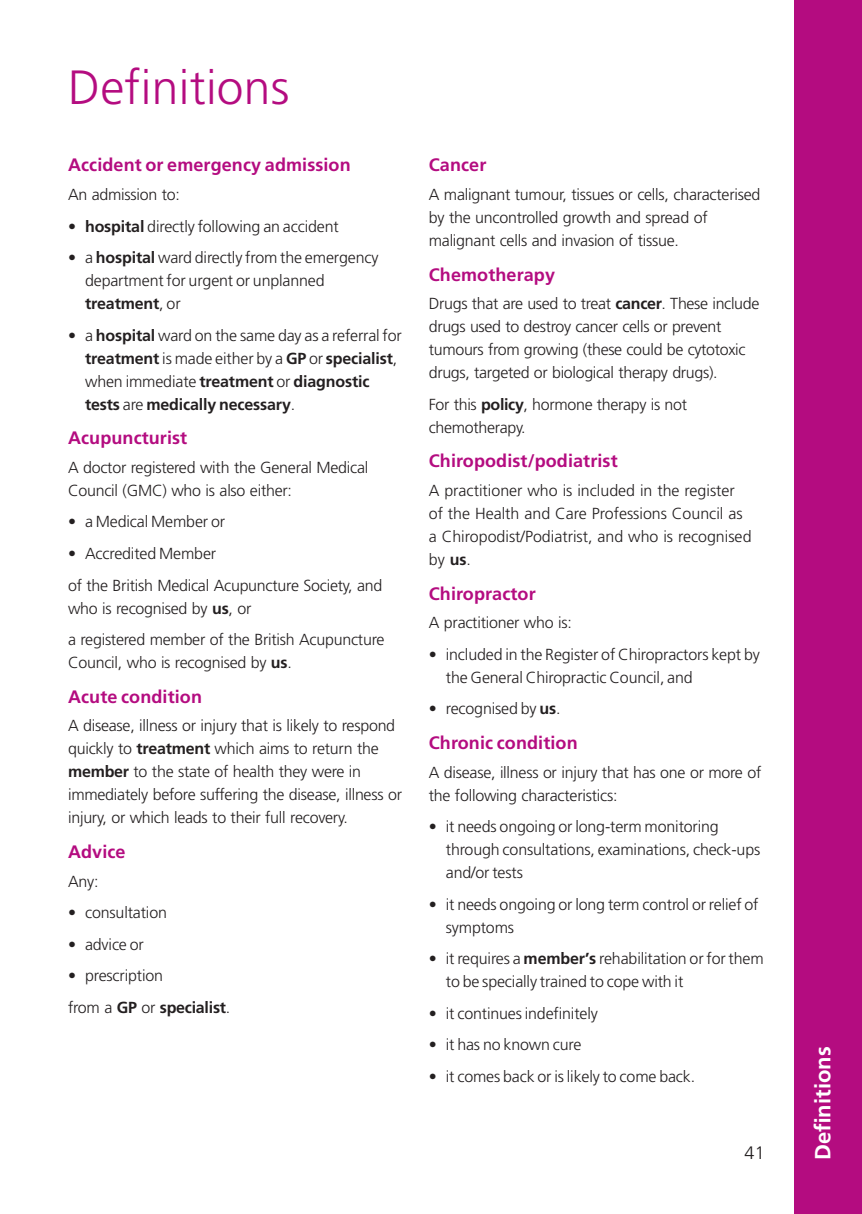
<style>
.page{position:relative;width:862px;height:1214px;background:#fff}
.page>*{position:absolute;margin:0;border:0;box-sizing:border-box;transform-origin:0 0}
.t1{font:300 48px "Frutiger LT Std";letter-spacing:.005em;color:#b40c80}
.t2{font:700 22px "Frutiger LT Std";color:#fff}
.t3{font:700 18px "Frutiger LT Std";letter-spacing:.005em;color:#b40c80}
.t4{font:300 18px "Frutiger LT Std";color:#231f20}
.t5{font:300 16px/23px "Frutiger LT Std";letter-spacing:-.015em;color:#231f20}
.t6{font:700 16px/23px "Frutiger LT Std";letter-spacing:-.01em;color:#231f20}
.s1{font-weight:700}
.s2{font-weight:300}
</style>
<div class="page">
<div style="left:794px;top:0;width:68px;height:1213px;background:#b40c80"></div>
<h1 class="t1" style="left:68px;top:60px;width:223px">Definitions</h1>
<p class="t3" style="left:68px;top:154px;width:284px">Accident or emergency admission</p>
<p class="t5" style="left:68px;top:183px;width:113px">An admission to:</p>
<p class="t5" style="left:68px;top:215px;width:272px">• <span class="s1">hospital</span> directly following an accident</p>
<p class="t5" style="left:85px;top:246px;width:295px;text-indent:-17px">• a <span class="s1">hospital</span> ward directly from the emergency department for urgent or unplanned <span class="s1">treatment</span>, or</p>
<p class="t6" style="left:85px;top:323px;width:318px;text-indent:-17px"><span class="s2">• a</span> hospital <span class="s2">ward on the same day as a referral for </span>treatment <span class="s2">is made either by a</span> GP <span class="s2">or</span> specialist<span class="s2">, when immediate</span> treatment <span class="s2">or</span> diagnostic tests <span class="s2">are</span> medically necessary<span class="s2">.</span></p>
<p class="t3" style="left:68px;top:427px;width:121px">Acupuncturist</p>
<p class="t5" style="left:68px;top:456px;width:302px">A doctor registered with the General Medical<br>Council (GMC) who is also either:</p>
<p class="t5" style="left:68px;top:510px;width:158px">• a Medical Member or</p>
<p class="t5" style="left:68px;top:538px;width:316px;line-height:31.6px">• Accredited Member<br>of the British Medical Acupuncture Society, and</p>
<p class="t5" style="left:68px;top:592px;width:318px;line-height:31.6px">who is recognised by <span class="s1">us</span>, or<br>a registered member of the British Acupuncture</p>
<p class="t5" style="left:68px;top:651px;width:225px">Council, who is recognised by <span class="s1">us</span>.</p>
<p class="t3" style="left:68px;top:685px;width:135px">Acute condition</p>
<p class="t5" style="left:68px;top:714px;width:335px">A disease, illness or injury that is likely to respond quickly to <span class="s1">treatment</span> which aims to return the <span class="s1">member</span> to the state of health they were in immediately before suffering the disease, illness or injury, or which leads to their full recovery.</p>
<p class="t3" style="left:68px;top:841px;width:59px">Advice</p>
<p class="t5" style="left:68px;top:869px;width:32px">Any:</p>
<p class="t5" style="left:68px;top:901px;width:100px">• consultation</p>
<p class="t5" style="left:68px;top:932px;width:77px">• advice or</p>
<p class="t5" style="left:68px;top:959px;width:164px;line-height:31.6px">• prescription<br>from a <span class="s1">GP</span> or <span class="s1">specialist</span>.</p>
<p class="t3" style="left:429px;top:154px;width:59px">Cancer</p>
<p class="t5" style="left:429px;top:183px;width:333px">A malignant tumour, tissues or cells, characterised by the uncontrolled growth and spread of malignant cells and invasion of tissue.</p>
<p class="t3" style="left:429px;top:264px;width:128px">Chemotherapy</p>
<p class="t5" style="left:429px;top:292px;width:332px">Drugs that are used to treat <span class="s1">cancer</span>. These include drugs used to destroy cancer cells or prevent tumours from growing (these could be cytotoxic drugs, targeted or biological therapy drugs).</p>
<p class="t5" style="left:429px;top:393px;width:260px">For this <span class="s1">policy</span>, hormone therapy is not chemotherapy.</p>
<p class="t3" style="left:429px;top:450px;width:190px">Chiropodist/podiatrist</p>
<p class="t5" style="left:429px;top:479px;width:324px">A practitioner who is included in the register of the Health and Care Professions Council as a Chiropodist/Podiatrist, and who is recognised by <span class="s1">us</span>.</p>
<p class="t3" style="left:429px;top:583px;width:108px">Chiropractor</p>
<p class="t5" style="left:429px;top:611px;width:144px">A practitioner who is:</p>
<p class="t5" style="left:446px;top:643px;width:315px;text-indent:-17px">• included in the Register of Chiropractors kept by the General Chiropractic Council, and</p>
<p class="t5" style="left:429px;top:697px;width:133px">• recognised by <span class="s1">us</span>.</p>
<p class="t3" style="left:429px;top:732px;width:150px">Chronic condition</p>
<p class="t5" style="left:429px;top:760px;width:334px">A disease, illness or injury that has one or more of the following characteristics:</p>
<p class="t5" style="left:446px;top:815px;width:316px;text-indent:-17px">• it needs ongoing or long-term monitoring through consultations, examinations, check-ups and/or tests</p>
<p class="t5" style="left:446px;top:892px;width:314px;text-indent:-17px">• it needs ongoing or long term control or relief of symptoms</p>
<p class="t5" style="left:446px;top:947px;width:319px;text-indent:-17px">• it requires a <span class="s1">member’s</span> rehabilitation or for them to be specially trained to cope with it</p>
<p class="t5" style="left:429px;top:1001px;width:171px">• it continues indefinitely</p>
<p class="t5" style="left:429px;top:1033px;width:154px">• it has no known cure</p>
<p class="t5" style="left:429px;top:1064px;width:268px">• it comes back or is likely to come back.</p>
<p class="t4" style="left:744px;top:1142px;width:22px">41</p>
<h2 class="t2" style="left:810px;top:1160px;width:115px;rotate:-90deg">Definitions</h2>
</div>
